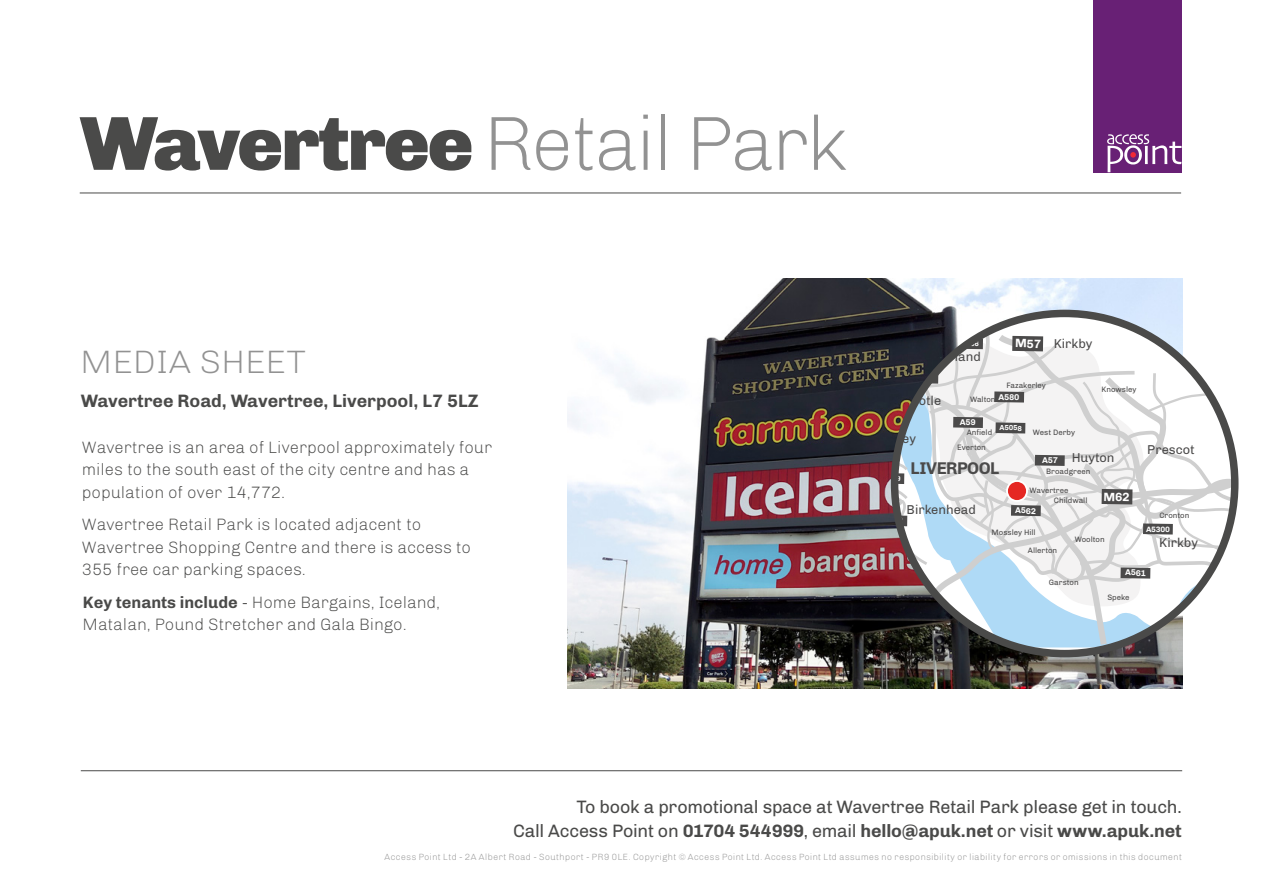
<style>
.page{position:relative;width:1263px;height:893px;background:#fff}
.page>*{position:absolute;margin:0;border:0;box-sizing:border-box;transform-origin:0 0}
.HEADING{font:300 76.65px "Chivo";letter-spacing:-.04em;color:#929292}
.HEADING-2{font:300 32.4px "Chivo";color:#929292;scale:1.06 1}
.SUB_HEADING{font:700 18px "Chivo";color:#4a4a49}
.t1{font:18px "Chivo";letter-spacing:-.015em;color:#4a4a49}
.t2{font:700 17.1px "Chivo";letter-spacing:-.035em;color:#4b4a4a}
.t3{font:300 16.5px/22.5px "Chivo";color:#4a4a49}
.t4{font:12.9px "Chivo";color:#4b4a4a}
.SUB_HEADING-2{font:300 9px "Chivo";letter-spacing:.03em;color:#929292}
.t5{font:700 8.55px "Chivo";color:#fff}
.t6{font:7.8px/14.5px "Chivo";color:#4b4a4a}
.t7{font:700 7.8px "Chivo";color:#fff}
.t8{font:700 7.35px "Chivo";color:#fff}
.s1{font-weight:900;color:#4a4a49}
.s2{font-weight:700}
.s3{font-weight:400}
</style>
<div class="page">
<img style="left:568px;top:278px;width:615px;height:411px">
<hr style="left:81px;top:770px;width:1101px;height:1px;background:#4a4a49">
<div style="left:1093px;top:0;width:89px;height:172px;background:#682075"></div>
<svg style="left:1107px;top:134px;width:74px;height:38px"></svg>
<hr style="left:80px;top:193px;width:1101px;height:1px;background:#4a4a49">
<svg style="left:894px;top:323px;width:341px;height:322px"></svg>
<p class="HEADING" style="left:80px;top:99px;width:770px"><span class="s1">Wavertree</span> Retail Park</p>
<p class="HEADING-2" style="left:81px;top:343px;width:214px">MEDIA SHEET</p>
<p class="SUB_HEADING" style="left:81px;top:390px;width:400px">Wavertree Road, Wavertree, Liverpool, L7 5LZ</p>
<p class="t3" style="left:82px;top:436px;width:412px">Wavertree is an area of Liverpool approximately four miles to the south east of the city centre and has a population of over 14,772.</p>
<p class="t3" style="left:82px;top:513px;width:391px">Wavertree Retail Park is located adjacent to<br>Wavertree Shopping Centre and there is access to<br>355 free car parking spaces.</p>
<p class="t3" style="left:83px;top:591px;width:359px"><span class="s2">Key tenants include</span> - Home Bargains, Iceland,<br>Matalan, Pound Stretcher and Gala Bingo.</p>
<p class="t4" style="left:1054px;top:336px;width:40px">Kirkby</p>
<p class="t4" style="left:903px;top:393px;width:40px">Bootle</p>
<p class="t6" style="left:1006px;top:378px;width:41px">Fazakerley</p>
<p class="t5" style="left:998px;top:392px;width:22px;rotate:1deg">A580</p>
<p class="t6" style="left:970px;top:392px;width:27px">Walton</p>
<p class="t8" style="left:999px;top:423px;width:24px;rotate:1deg">A5058</p>
<p class="t6" style="left:957px;top:425px;width:37px;text-indent:10px">Anfield<br>Everton</p>
<p class="t6" style="left:1033px;top:425px;width:44px">West Derby</p>
<p class="t6" style="left:1101px;top:383px;width:36px">Knowsley</p>
<p class="t2" style="left:910px;top:458px;width:90px">LIVERPOOL</p>
<p class="t4" style="left:907px;top:502px;width:71px">Birkenhead</p>
<p class="t4" style="left:1072px;top:450px;width:44px">Huyton</p>
<p class="t6" style="left:1046px;top:464px;width:46px">Broadgreen</p>
<p class="t6" style="left:1029px;top:483px;width:40px">Wavertree</p>
<p class="t5" style="left:1015px;top:505px;width:22px;rotate:1deg">A562</p>
<p class="t6" style="left:1054px;top:493px;width:35px">Childwall</p>
<p class="t4" style="left:1147px;top:442px;width:49px">Prescot</p>
<p class="t6" style="left:1159px;top:508px;width:31px">Cronton</p>
<p class="t6" style="left:991px;top:525px;width:46px">Mossley Hill</p>
<p class="t6" style="left:1075px;top:532px;width:31px">Woolton</p>
<p class="t6" style="left:1049px;top:575px;width:31px">Garston</p>
<p class="t6" style="left:1028px;top:543px;width:31px">Allerton</p>
<p class="t7" style="left:1146px;top:524px;width:25px;rotate:1deg">A5300</p>
<p class="t5" style="left:1125px;top:567px;width:22px;rotate:1deg">A561</p>
<p class="t4" style="left:1159px;top:535px;width:40px">Kirkby</p>
<p class="t6" style="left:1107px;top:590px;width:24px">Speke</p>
<p class="t1" style="left:576px;top:796px;width:607px">To book a promotional space at Wavertree Retail Park please get in touch.</p>
<p class="SUB_HEADING" style="left:513px;top:820px;width:670px"><span class="s3">Call Access Point on</span> 01704 544999<span class="s3">, email</span> hello@apuk.net <span class="s3">or visit</span> www.apuk.net</p>
<p class="SUB_HEADING-2" style="left:385px;top:852px;width:799px">Access Point Ltd - 2A Albert Road - Southport - PR9 0LE. Copyright © Access Point Ltd. Access Point Ltd assumes no responsibility or liability for errors or omissions in this document</p>
</div>
